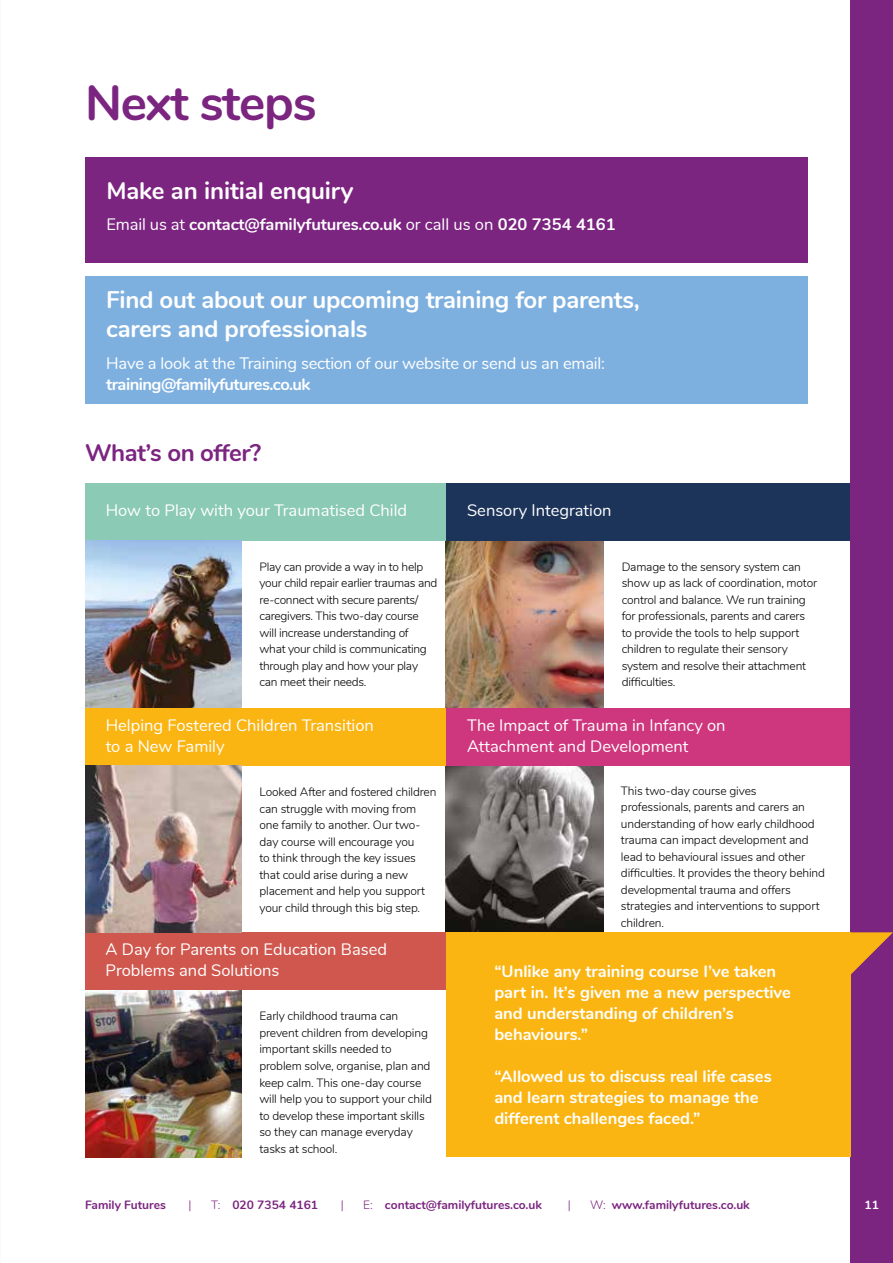
<style>
.page{position:relative;width:893px;height:1263px;background:#fff}
.page>*{position:absolute;margin:0;border:0;box-sizing:border-box;transform-origin:0 0}
.t1{font:700 49.5px "Nunito";letter-spacing:-.025em;color:#7b2480}
.t2{font:700 24px/28.8px "Nunito";letter-spacing:-.01em;color:#fff}
.t3{font:700 24px "Nunito";letter-spacing:-.02em;color:#7b2480}
.t4{font:16.5px/21px "Nunito";color:#fff}
.t5{font:700 16.5px/21px "Nunito";color:#fff}
.t6{font:700 16.5px "Nunito";letter-spacing:-.03em;color:#fff}
.t7{font:300 12px/16.5px "Nunito";letter-spacing:-.01em;color:#000}
.t8{font:700 12px "Nunito";color:#7b2480}
.t9{font:300 12px "Nunito";color:#7b2480}
.t10{font:700 12px "Nunito";color:#fff}
.s1{font-weight:400}
.s2{font-weight:300}
</style>
<div class="page">
<div style="left:85px;top:157px;width:723px;height:106px;background:#7b2480"></div>
<img style="left:446px;top:540px;width:158px;height:167px">
<div style="left:446px;top:483px;width:421px;height:57px;background:#1c345a"></div>
<img style="left:446px;top:766px;width:158px;height:166px">
<div style="left:446px;top:708px;width:421px;height:58px;background:#ce377d"></div>
<div style="left:85px;top:483px;width:361px;height:57px;background:#8bcab4"></div>
<div style="left:85px;top:708px;width:361px;height:58px;background:#fab513"></div>
<div style="left:85px;top:932px;width:361px;height:58px;background:#cf574e"></div>
<div style="left:850px;top:0;width:43px;height:1263px;background:#7b2480"></div>
<div style="left:85px;top:276px;width:723px;height:128px;background:#7eb0df"></div>
<img style="left:85px;top:540px;width:157px;height:167px">
<img style="left:85px;top:766px;width:157px;height:167px">
<img style="left:85px;top:990px;width:157px;height:167px">
<div style="left:446px;top:932px;width:404px;height:225px;background:#fab513"></div>
<svg style="left:850px;top:932px;width:43px;height:43px"></svg>
<h1 class="t1" style="left:85px;top:66px;width:233px">Next steps</h1>
<h2 class="t2" style="left:106px;top:174px;width:248px">Make an initial enquiry</h2>
<h3 class="t5" style="left:106px;top:213px;width:511px"><span class="s1">Email us at</span> contact@familyfutures.co.uk <span class="s1">or call us on</span> 020 7354 4161</h3>
<h2 class="t2" style="left:106px;top:284px;width:535px">Find out about our upcoming training for parents, carers and professionals</h2>
<h3 class="t4" style="left:106px;top:351px;width:500px">Have a look at the Training section of our website or send us an email:</h3>
<h3 class="t6" style="left:106px;top:372px;width:206px">training@familyfutures.co.uk</h3>
<h2 class="t3" style="left:85px;top:435px;width:177px">What’s on offer?</h2>
<h3 class="t4" style="left:106px;top:499px;width:303px">How to Play with your Traumatised Child</h3>
<p class="t7" style="left:260px;top:558px;width:179px">Play can provide a way in to help your child repair earlier traumas and re-connect with secure parents/ caregivers. This two-day course will increase understanding of what your child is communicating through play and how your play can meet their needs.</p>
<h3 class="t4" style="left:106px;top:714px;width:270px">Helping Fostered Children Transition to a New Family</h3>
<p class="t7" style="left:260px;top:783px;width:178px">Looked After and fostered children can struggle with moving from one family to another. Our two&shy;day course will encourage you<br>to think through the key issues that could arise during a new placement and help you support your child through this big step.</p>
<h3 class="t4" style="left:106px;top:938px;width:283px">A Day for Parents on Education Based<br>Problems and Solutions</h3>
<p class="t7" style="left:259px;top:1007px;width:174px">Early childhood trauma can prevent children from developing important skills needed to problem solve, organise, plan and keep calm. This one-day course will help you to support your child to develop these important skills so they can manage everyday tasks at school.</p>
<h3 class="t4" style="left:467px;top:499px;width:146px">Sensory Integration</h3>
<p class="t7" style="left:622px;top:558px;width:197px">Damage to the sensory system can show up as lack of coordination, motor control and balance. We run training for professionals, parents and carers to provide the tools to help support children to regulate their sensory system and resolve their attachment difficulties.</p>
<h3 class="t4" style="left:467px;top:714px;width:260px">The Impact of Trauma in Infancy on<br>Attachment and Development</h3>
<p class="t7" style="left:621px;top:782px;width:206px">This two-day course gives professionals, parents and carers an understanding of how early childhood trauma can impact development and lead to behavioural issues and other difficulties. It provides the theory behind developmental trauma and offers strategies and interventions to support children.</p>
<h3 class="t5" style="left:494px;top:960px;width:298px">“Unlike any training course I’ve taken part in. It’s given me a new perspective and understanding of children’s behaviours.”</h3>
<h3 class="t5" style="left:494px;top:1065px;width:279px">“Allowed us to discuss real life cases and learn strategies to manage the different challenges faced.”</h3>
<p class="t8" style="left:85px;top:1196px;width:82px">Family Futures</p>
<p class="t9" style="left:188px;top:1196px;width:5px">|</p>
<p class="t8" style="left:211px;top:1196px;width:109px"><span class="s2">T:</span> 020 7354 4161</p>
<p class="t9" style="left:341px;top:1196px;width:5px">|</p>
<p class="t8" style="left:363px;top:1196px;width:180px"><span class="s2">E:</span> contact@familyfutures.co.uk</p>
<p class="t9" style="left:568px;top:1196px;width:5px">|</p>
<p class="t8" style="left:590px;top:1196px;width:161px"><span class="s2">W:</span> www.familyfutures.co.uk</p>
<p class="t10" style="left:864px;top:1196px;width:16px">11</p>
</div>
